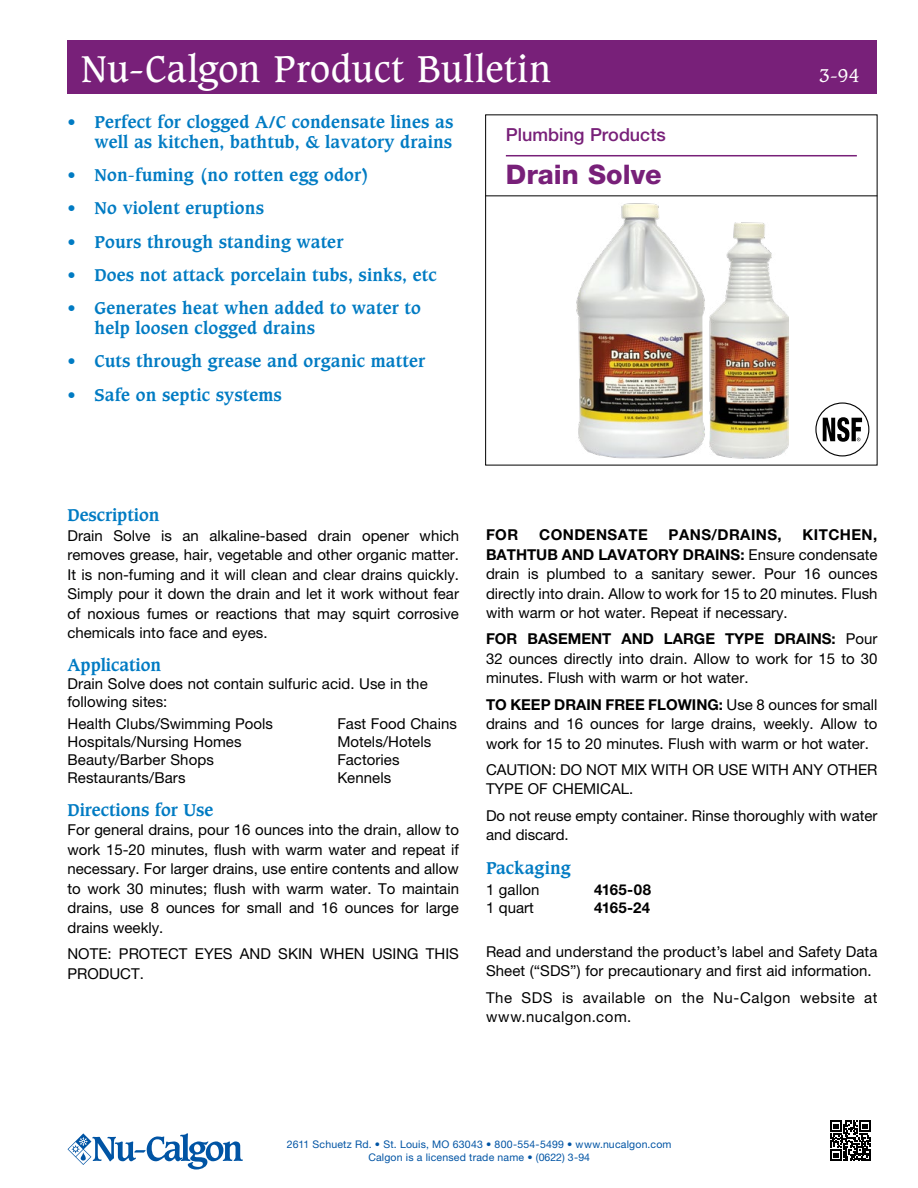
<style>
.page{position:relative;width:918px;height:1188px;background:#fff}
.page>*{position:absolute;margin:0;border:0;box-sizing:border-box;transform-origin:0 0}
.t1{font:36px "Caxton Std";letter-spacing:.015em;color:#fff}
.t2{font:800 27px "Helvetica Neue LT Pro";color:#782079}
.t3{font:500 18px "Helvetica Neue LT Pro";color:#782079}
.t4{font:18px "Caxton Std";color:#fff}
.t5{font:700 16.5px/19.8px "Caxton Std";letter-spacing:.01em;color:#007bc3;text-align:right}
.t6{font:15px/19.5px "Helvetica Neue LT Pro";color:#000}
.t7{font:15px/19.5px "Helvetica Neue LT Pro";letter-spacing:.035em;color:#000}
.t8{font:700 15px "Helvetica Neue LT Pro";letter-spacing:.03em;color:#000}
.t9{font:10.5px/12.6px "Helvetica Neue LT Pro";letter-spacing:.02em;color:#0054a4;text-align:center}
.s1{font-weight:700}
</style>
<div class="page">
<div style="left:68px;top:40px;width:810px;height:54px;background:#782079"></div>
<hr style="left:485px;top:195px;width:392px;height:1px;background:#000">
<hr style="left:506px;top:155px;width:351px;height:1px;background:#782079">
<img style="left:576px;top:203px;width:129px;height:256px">
<img style="left:710px;top:222px;width:78px;height:237px">
<svg style="left:815px;top:402px;width:54px;height:54px"></svg>
<svg style="left:830px;top:1120px;width:41px;height:41px"></svg>
<svg style="left:68px;top:1133px;width:175px;height:37px"></svg>
<h1 class="t1" style="left:81px;top:48px;width:472px">Nu-Calgon Product Bulletin</h1>
<p class="t5" style="left:68px;top:112px;width:387px">• Perfect for clogged A/C condensate lines as well as kitchen, bathtub, &amp; lavatory drains</p>
<p class="t5" style="left:68px;top:165px;width:303px">• Non-fuming (no rotten egg odor)</p>
<p class="t5" style="left:68px;top:199px;width:198px">• No violent eruptions</p>
<p class="t5" style="left:68px;top:232px;width:277px">• Pours through standing water</p>
<p class="t5" style="left:68px;top:265px;width:371px">• Does not attack porcelain tubs, sinks, etc</p>
<p class="t5" style="left:94px;top:299px;width:328px;text-align:left;text-indent:-27px">• Generates heat when added to water to help loosen clogged drains</p>
<p class="t5" style="left:68px;top:352px;width:359px">• Cuts through grease and organic matter</p>
<p class="t5" style="left:68px;top:385px;width:216px">• Safe on septic systems</p>
<p class="t3" style="left:506px;top:124px;width:161px">Plumbing Products</p>
<h2 class="t2" style="left:506px;top:159px;width:157px">Drain Solve</h2>
<p class="t4" style="left:819px;top:65px;width:42px">3-94</p>
<p class="t5" style="left:68px;top:505px;width:93px">Description</p>
<p class="t6" style="left:68px;top:525px;width:393px;text-align:justify">Drain Solve is an alkaline-based drain opener which removes grease, hair, vegetable and other organic matter.<br>It is non-fuming and it will clean and clear drains quickly.<br>Simply pour it down the drain and let it work without fear of noxious fumes or reactions that may squirt corrosive chemicals into face and eyes.</p>
<p class="t5" style="left:68px;top:656px;width:95px">Application</p>
<p class="t6" style="left:68px;top:675px;width:362px;line-height:18px">Drain Solve does not contain sulfuric acid. Use in the following sites:</p>
<p class="t6" style="left:68px;top:713px;width:207px">Health Clubs/Swimming Pools</p>
<p class="t6" style="left:338px;top:713px;width:121px">Fast Food Chains</p>
<p class="t6" style="left:68px;top:731px;width:176px">Hospitals/Nursing Homes</p>
<p class="t6" style="left:338px;top:731px;width:95px">Motels/Hotels</p>
<p class="t6" style="left:68px;top:749px;width:148px">Beauty/Barber Shops</p>
<p class="t6" style="left:338px;top:749px;width:64px">Factories</p>
<p class="t6" style="left:68px;top:767px;width:120px">Restaurants/Bars</p>
<p class="t6" style="left:337px;top:767px;width:55px">Kennels</p>
<p class="t5" style="left:68px;top:800px;width:147px">Directions for Use</p>
<p class="t6" style="left:68px;top:820px;width:393px;text-align:justify">For general drains, pour 16 ounces into the drain, allow to work 15-20 minutes, flush with warm water and repeat if necessary. For larger drains, use entire contents and allow to work 30 minutes; flush with warm water. To maintain drains, use 8 ounces for small and 16 ounces for large drains weekly.</p>
<p class="t6" style="left:68px;top:944px;width:393px">NOTE: PROTECT EYES AND SKIN WHEN USING THIS<br>PRODUCT.</p>
<p class="t6" style="left:486px;top:525px;width:393px;text-align:justify;text-indent:317px"><span class="s1">KITCHEN, BATHTUB AND LAVATORY DRAINS:</span> Ensure condensate drain is plumbed to a sanitary sewer. Pour 16 ounces directly into drain. Allow to work for 15 to 20 minutes. Flush with warm or hot water. Repeat if necessary.</p>
<p class="t6" style="left:486px;top:629px;width:393px;text-align:justify"><span class="s1">FOR BASEMENT AND LARGE TYPE DRAINS:</span> Pour 32 ounces directly into drain. Allow to work for 15 to 30 minutes. Flush with warm or hot water.</p>
<p class="t6" style="left:486px;top:694px;width:393px;text-align:justify"><span class="s1">TO KEEP DRAIN FREE FLOWING:</span> Use 8 ounces for small drains and 16 ounces for large drains, weekly. Allow to work for 15 to 20 minutes. Flush with warm or hot water.</p>
<p class="t6" style="left:486px;top:760px;width:393px">CAUTION: DO NOT MIX WITH OR USE WITH ANY OTHER<br>TYPE OF CHEMICAL.</p>
<p class="t6" style="left:486px;top:805px;width:393px">Do not reuse empty container. Rinse thoroughly with water and discard.</p>
<p class="t5" style="left:486px;top:858px;width:86px">Packaging</p>
<p class="t6" style="left:486px;top:879px;width:55px">1 gallon</p>
<p class="t8" style="left:594px;top:880px;width:59px">4165-08</p>
<p class="t6" style="left:486px;top:897px;width:49px">1 quart</p>
<p class="t8" style="left:594px;top:898px;width:58px">4165-24</p>
<p class="t8" style="left:486px;top:525px;width:34px">FOR</p>
<p class="t8" style="left:539px;top:525px;width:110px">CONDENSATE</p>
<p class="t8" style="left:669px;top:525px;width:115px">PANS/DRAINS,</p>
<p class="t6" style="left:486px;top:941px;width:393px">Read and understand the product’s label and Safety Data<br>Sheet (“SDS”) for precautionary and first aid information.</p>
<p class="t7" style="left:486px;top:987px;width:393px">The SDS is available on the Nu-Calgon website at www.nucalgon.com.</p>
<p class="t9" style="left:287px;top:1138px;width:386px">2611 Schuetz Rd. • St. Louis, MO 63043 • 800-554-5499 • www.nucalgon.com<br>Calgon is a licensed trade name • (0622) 3-94</p>
</div>
